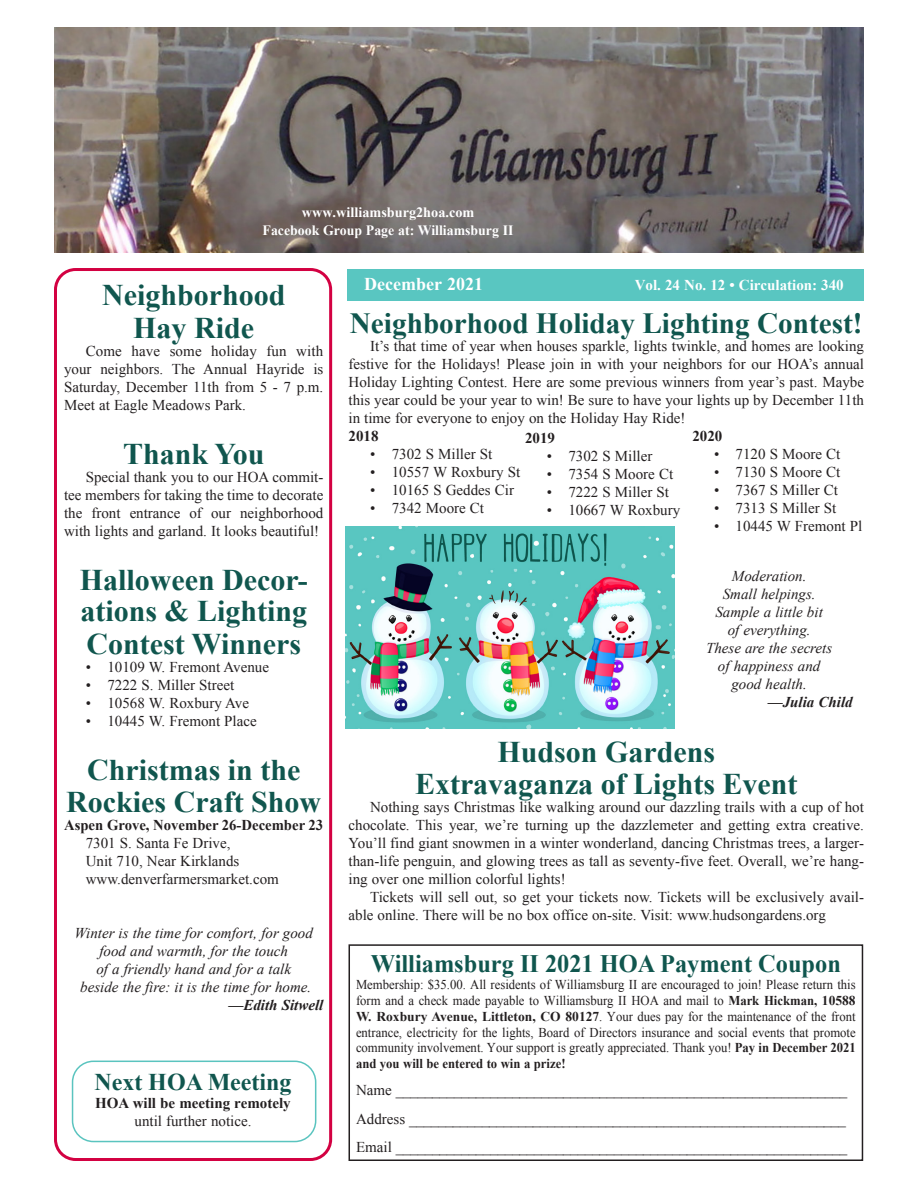
<style>
.page{position:relative;width:918px;height:1188px;background:#fff}
.page>*{position:absolute;margin:0;border:0;box-sizing:border-box;transform-origin:0 0}
.HeadsCover{font:700 30px/32.2px "Times New Roman";color:#10564e;text-align:justify}
.HeadsCover-2{font:700 29.25px "Times New Roman";color:#10564e}
.HeadsCover-3{font:700 25.2px "Times New Roman";color:#10564e}
.HeadsCover-4{font:700 24px "Times New Roman";color:#10564e}
.t1{font:700 18px "Times New Roman";color:#fff}
.Body_Copy{font:15px/18px "Times New Roman";color:#231f20;text-align:justify}
.Quotes{font:italic 15px "Times New Roman";color:#231f20}
.Body_Copy_Lists{font:15px "Times New Roman";color:#231f20}
.Body_Copy-2{font:700 15px "Times New Roman";color:#231f20}
.t2{font:700 15px "Times New Roman";color:#fff}
.Quote_Authors{font:italic 700 15px "Times New Roman";color:#231f20}
.Body_Copy-3{font:700 14.25px "Times New Roman";color:#fff}
.t3{font:13.5px/15.8px "Times New Roman";color:#231f20;text-align:justify;scale:.94 1}
.s1{font-weight:700}
</style>
<div class="page">
<div style="left:54px;top:268px;width:278px;height:893px;border:3px solid #d30142;border-radius:20px"></div>
<div style="left:72px;top:1061px;width:244px;height:81px;border:2px solid #5ac4bf;border-radius:21px"></div>
<div style="left:349px;top:944px;width:514px;height:217px;border:2px solid #231f20"></div>
<div style="left:348px;top:269px;width:516px;height:31px;background:#59c6c1"></div>
<img style="left:54px;top:27px;width:810px;height:225px">
<img style="left:346px;top:527px;width:329px;height:201px">
<p class="Body_Copy-3" style="left:302px;top:202px;width:174px">www.williamsburg2hoa.com</p>
<p class="Body_Copy-3" style="left:263px;top:220px;width:252px">Facebook Group Page at: Williamsburg II</p>
<p class="HeadsCover" style="left:102px;top:278px;width:185px">Neighborhood</p>
<p class="HeadsCover" style="left:133px;top:311px;width:122px">Hay Ride</p>
<p class="Body_Copy" style="left:64px;top:342px;width:261px;text-indent:22px">Come have some holiday fun with your neighbors. The Annual Hayride is Saturday, December 11th from 5 - 7 p.m.<br>Meet at Eagle Meadows Park.</p>
<p class="HeadsCover" style="left:123px;top:437px;width:143px">Thank You</p>
<p class="Body_Copy" style="left:64px;top:468px;width:261px;text-indent:22px">Special thank you to our HOA commit&shy;tee members for taking the time to decorate the front entrance of our neighborhood with lights and garland. It looks beautiful!</p>
<p class="HeadsCover" style="left:80px;top:563px;width:229px">Halloween Decor&shy;ations &amp; Lighting Contest Winners</p>
<p class="Body_Copy_Lists" style="left:86px;top:657px;width:185px">• 10109 W. Fremont Avenue</p>
<p class="Body_Copy_Lists" style="left:86px;top:675px;width:150px">• 7222 S. Miller Street</p>
<p class="Body_Copy_Lists" style="left:86px;top:693px;width:165px">• 10568 W. Roxbury Ave</p>
<p class="Body_Copy_Lists" style="left:86px;top:711px;width:173px">• 10445 W. Fremont Place</p>
<p class="HeadsCover" style="left:87px;top:753px;width:215px">Christmas in the</p>
<p class="HeadsCover" style="left:66px;top:785px;width:256px">Rockies Craft Show</p>
<p class="Body_Copy-2" style="left:64px;top:815px;width:261px">Aspen Grove, November 26-December 23</p>
<p class="Body_Copy" style="left:86px;top:834px;width:146px">7301 S. Santa Fe Drive,</p>
<p class="Body_Copy" style="left:86px;top:852px;width:155px">Unit 710, Near Kirklands</p>
<p class="Body_Copy" style="left:86px;top:870px;width:195px">www.denverfarmersmarket.com</p>
<p class="Quotes" style="left:75px;top:923px;width:240px">Winter is the time for comfort, for good</p>
<p class="Quotes" style="left:99px;top:941px;width:190px">food and warmth, for the touch</p>
<p class="Quotes" style="left:96px;top:959px;width:196px">of a friendly hand and for a talk</p>
<p class="Quotes" style="left:80px;top:977px;width:233px">beside the fire: it is the time for home.</p>
<p class="Quote_Authors" style="left:228px;top:994px;width:96px">—Edith Sitwell</p>
<p class="HeadsCover-4" style="left:94px;top:1066px;width:199px">Next HOA Meeting</p>
<p class="Body_Copy-2" style="left:95px;top:1093px;width:197px">HOA will be meeting remotely</p>
<p class="Body_Copy" style="left:135px;top:1112px;width:118px">until further notice.</p>
<p class="t1" style="left:364px;top:271px;width:120px">December 2021</p>
<p class="t2" style="left:635px;top:274px;width:211px">Vol. 24 No. 12 • Circulation: 340</p>
<p class="HeadsCover-2" style="left:350px;top:303px;width:514px">Neighborhood Holiday Lighting Contest!</p>
<p class="Body_Copy" style="left:349px;top:337px;width:517px;text-indent:22px">It’s that time of year when houses sparkle, lights twinkle, and homes are looking festive for the Holidays! Please join in with your neighbors for our HOA’s annual Holiday Lighting Contest. Here are some previous winners from year’s past. Maybe this year could be your year to win! Be sure to have your lights up by December 11th in time for everyone to enjoy on the Holiday Hay Ride!</p>
<p class="Body_Copy-2" style="left:349px;top:426px;width:31px">2018</p>
<p class="Body_Copy" style="left:370px;top:445px;width:124px">• 7302 S Miller St</p>
<p class="Body_Copy" style="left:370px;top:463px;width:152px">• 10557 W Roxbury St</p>
<p class="Body_Copy" style="left:370px;top:481px;width:145px">• 10165 S Geddes Cir</p>
<p class="Body_Copy" style="left:370px;top:499px;width:116px">• 7342 Moore Ct</p>
<p class="Body_Copy-2" style="left:692px;top:425px;width:31px">2020</p>
<p class="Body_Copy" style="left:714px;top:445px;width:128px">• 7120 S Moore Ct</p>
<p class="Body_Copy" style="left:714px;top:463px;width:128px">• 7130 S Moore Ct</p>
<p class="Body_Copy" style="left:714px;top:481px;width:125px">• 7367 S Miller Ct</p>
<p class="Body_Copy" style="left:714px;top:499px;width:124px">• 7313 S Miller St</p>
<p class="Body_Copy" style="left:714px;top:517px;width:150px">• 10445 W Fremont Pl</p>
<p class="Quotes" style="left:732px;top:565px;width:76px">Moderation.</p>
<p class="Quotes" style="left:723px;top:583px;width:94px">Small helpings.</p>
<p class="Quotes" style="left:715px;top:601px;width:109px">Sample a little bit</p>
<p class="Quotes" style="left:728px;top:619px;width:84px">of everything.</p>
<p class="Quotes" style="left:706px;top:637px;width:128px">These are the secrets</p>
<p class="Quotes" style="left:718px;top:655px;width:104px">of happiness and</p>
<p class="Quotes" style="left:731px;top:673px;width:77px">good health.</p>
<p class="Quote_Authors" style="left:768px;top:691px;width:86px">—Julia Child</p>
<p class="Body_Copy-2" style="left:525px;top:427px;width:31px">2019</p>
<p class="Body_Copy" style="left:547px;top:447px;width:107px">• 7302 S Miller</p>
<p class="Body_Copy" style="left:547px;top:465px;width:128px">• 7354 S Moore Ct</p>
<p class="Body_Copy" style="left:547px;top:483px;width:124px">• 7222 S Miller St</p>
<p class="Body_Copy" style="left:547px;top:501px;width:135px">• 10667 W Roxbury</p>
<p class="HeadsCover" style="left:497px;top:736px;width:219px">Hudson Gardens</p>
<p class="HeadsCover" style="left:415px;top:767px;width:384px">Extravaganza of Lights Event</p>
<p class="Body_Copy" style="left:349px;top:798px;width:517px;text-indent:22px">Nothing says Christmas like walking around our dazzling trails with a cup of hot chocolate. This year, we’re turning up the dazzlemeter and getting extra creative.<br>You’ll find giant snowmen in a winter wonderland, dancing Christmas trees, a larger&shy;than-life penguin, and glowing trees as tall as seventy-five feet. Overall, we’re hang&shy;ing over one million colorful lights!</p>
<p class="Body_Copy" style="left:349px;top:888px;width:517px;text-indent:22px">Tickets will sell out, so get your tickets now. Tickets will be exclusively avail&shy;able online. There will be no box office on-site. Visit: www.hudsongardens.org</p>
<p class="HeadsCover-3" style="left:371px;top:946px;width:472px">Williamsburg II 2021 HOA Payment Coupon</p>
<p class="t3" style="left:356px;top:977px;width:533px">Membership: $35.00. All residents of Williamsburg II are encouraged to join! Please return this form and a check made payable to Williamsburg II HOA and mail to <span class="s1">Mark Hickman, 10588<br>W. Roxbury Avenue, Littleton, CO 80127</span>. Your dues pay for the maintenance of the front entrance, electricity for the lights, Board of Directors insurance and social events that promote community involvement. Your support is greatly appreciated. Thank you! <span class="s1">Pay in December 2021 and you will be entered to win a prize!</span></p>
<p class="Body_Copy" style="left:356px;top:1081px;width:493px">Name ______________________________________________________________</p>
<p class="Body_Copy" style="left:356px;top:1109px;width:492px">Address ____________________________________________________________</p>
<p class="Body_Copy" style="left:356px;top:1138px;width:493px">Email ______________________________________________________________</p>
</div>
